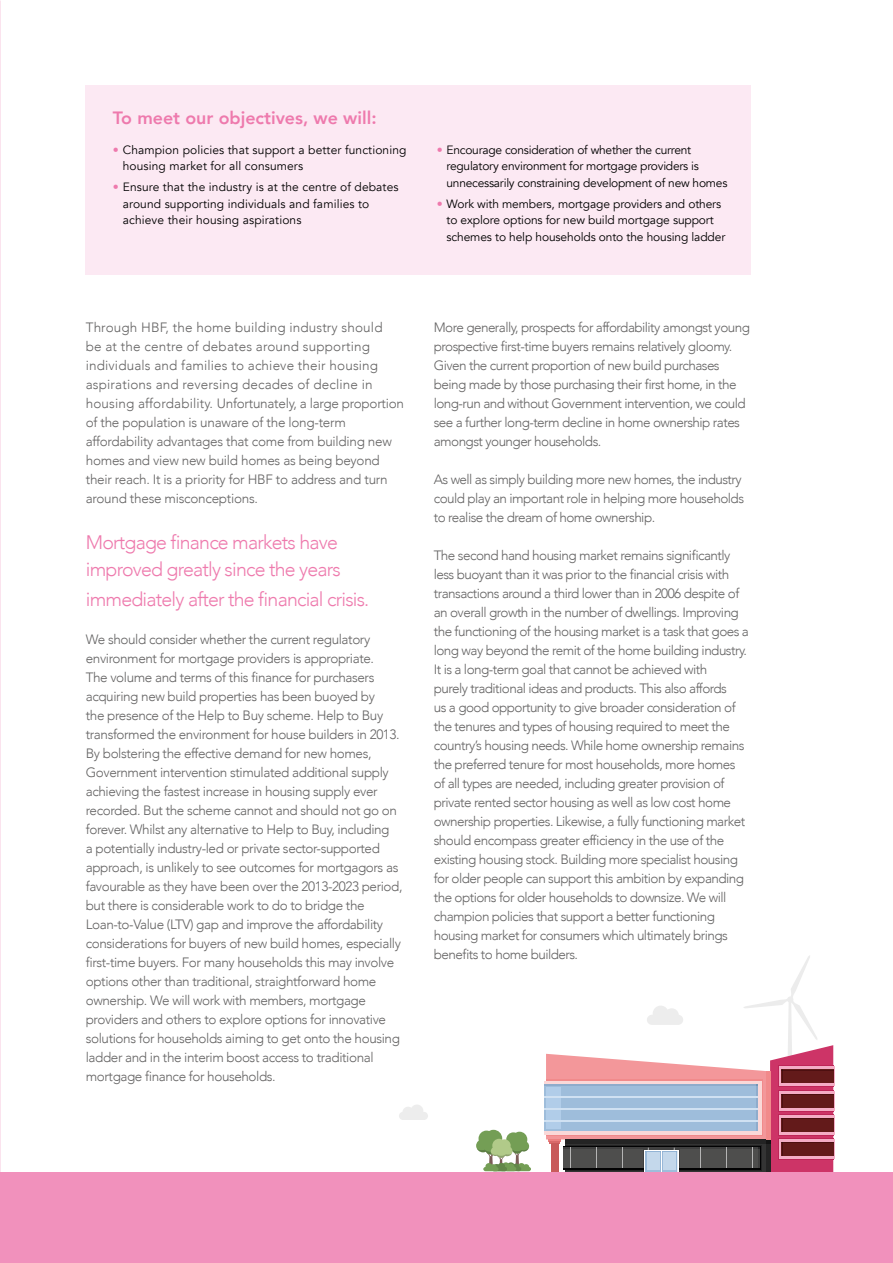
<style>
.page{position:relative;width:893px;height:1263px;background:#fff}
.page>*{position:absolute;margin:0;border:0;box-sizing:border-box;transform-origin:0 0}
.t1{font:300 19.5px/27px "Avenir";letter-spacing:-.04em;color:#ee7aad}
.t2{font:800 17.85px "Avenir";color:#ee7aad}
.t3{font:300 13.5px/19px "Avenir";letter-spacing:-.04em;color:#646363}
.t4{font:300 13.5px/19px "Avenir";letter-spacing:-.02em;color:#646363}
.t5{font:12px/16.5px "Avenir";letter-spacing:-.01em;color:#000}
.t6{font:12px/16.5px "Avenir";letter-spacing:.01em;color:#000}
.s1{color:#ee7aad}
</style>
<div class="page">
<svg style="left:399px;top:1105px;width:29px;height:15px"></svg>
<div style="left:779px;top:1067px;width:55px;height:19px;background:#f4acc5"></div>
<div style="left:782px;top:1069px;width:52px;height:14px;background:#631a1a"></div>
<hr style="left:782px;top:1069px;width:52px;height:1px;background:#4d0f10">
<div style="left:782px;top:1094px;width:52px;height:13px;background:#631a1a"></div>
<hr style="left:782px;top:1094px;width:52px;height:1px;background:#4d0f10">
<div style="left:779px;top:1115px;width:55px;height:19px;background:#f4acc5"></div>
<div style="left:782px;top:1118px;width:52px;height:14px;background:#631a1a"></div>
<hr style="left:782px;top:1118px;width:52px;height:1px;background:#4d0f10">
<div style="left:779px;top:1139px;width:55px;height:20px;background:#f4acc5"></div>
<div style="left:782px;top:1142px;width:52px;height:14px;background:#631a1a"></div>
<hr style="left:782px;top:1142px;width:52px;height:1px;background:#4d0f10">
<hr style="left:544px;top:1085px;width:214px;height:1px;background:#8eaccc">
<hr style="left:544px;top:1120px;width:214px;height:1px;background:#d0e1f2">
<hr style="left:544px;top:1108px;width:214px;height:1px;background:#d0e1f2">
<hr style="left:544px;top:1096px;width:214px;height:1px;background:#d0e1f2">
<svg style="left:546px;top:955px;width:287px;height:217px"></svg>
<div style="left:551px;top:1143px;width:8px;height:31px;background:#c85b5b"></div>
<div style="left:0;top:1172px;width:893px;height:91px;background:#f191bc"></div>
<div style="left:512px;top:1132px;width:15px;height:15px;background:#749e55;border-radius:50%"></div>
<div style="left:506px;top:1132px;width:14px;height:14px;background:#749e55;border-radius:50%"></div>
<div style="left:485px;top:1130px;width:17px;height:17px;background:#749e55;border-radius:50%"></div>
<div style="left:478px;top:1130px;width:16px;height:16px;background:#749e55;border-radius:50%"></div>
<svg style="left:477px;top:1139px;width:54px;height:32px"></svg>
<div style="left:85px;top:85px;width:665px;height:190px;background:#fce9f3"></div>
<h2 class="t2" style="left:113px;top:104px;width:265px">To meet our objectives, we will:</h2>
<p class="t6" style="left:123px;top:142px;width:285px;text-indent:-10px"><span class="s1">•</span> Champion policies that support a better functioning housing market for all consumers</p>
<p class="t6" style="left:123px;top:179px;width:277px;text-indent:-10px"><span class="s1">•</span> Ensure that the industry is at the centre of debates around supporting individuals and families to achieve their housing aspirations</p>
<p class="t5" style="left:446px;top:142px;width:282px;text-indent:-10px"><span class="s1">•</span> Encourage consideration of whether the current regulatory environment for mortgage providers is unnecessarily constraining development of new homes</p>
<p class="t5" style="left:446px;top:195px;width:280px;text-indent:-10px"><span class="s1">•</span> Work with members, mortgage providers and others to explore options for new build mortgage support schemes to help households onto the housing ladder</p>
<p class="t4" style="left:86px;top:317px;width:320px">Through HBF, the home building industry should<br>be at the centre of debates around supporting individuals and families to achieve their housing aspirations and reversing decades of decline in housing affordability. Unfortunately, a large proportion of the population is unaware of the long-term affordability advantages that come from building new homes and view new build homes as being beyond their reach. It is a priority for HBF to address and turn around these misconceptions.</p>
<h1 class="t1" style="left:86px;top:529px;width:257px">Mortgage finance markets have improved greatly since the years</h1>
<h1 class="t1" style="left:86px;top:586px;width:285px">immediately after the financial crisis.</h1>
<p class="t3" style="left:86px;top:630px;width:318px">We should consider whether the current regulatory environment for mortgage providers is appropriate.<br>The volume and terms of this finance for purchasers acquiring new build properties has been buoyed by<br>the presence of the Help to Buy scheme. Help to Buy transformed the environment for house builders in 2013.<br>By bolstering the effective demand for new homes, Government intervention stimulated additional supply achieving the fastest increase in housing supply ever recorded. But the scheme cannot and should not go on forever. Whilst any alternative to Help to Buy, including<br>a potentially industry-led or private sector-supported approach, is unlikely to see outcomes for mortgagors as favourable as they have been over the 2013-2023 period, but there is considerable work to do to bridge the Loan-to-Value (LTV) gap and improve the affordability considerations for buyers of new build homes, especially first-time buyers. For many households this may involve options other than traditional, straightforward home ownership. We will work with members, mortgage providers and others to explore options for innovative solutions for households aiming to get onto the housing ladder and in the interim boost access to traditional mortgage finance for households.</p>
<p class="t3" style="left:434px;top:317px;width:318px">More generally, prospects for affordability amongst young prospective first-time buyers remains relatively gloomy.<br>Given the current proportion of new build purchases being made by those purchasing their first home, in the long-run and without Government intervention, we could see a further long-term decline in home ownership rates amongst younger households.</p>
<p class="t3" style="left:434px;top:470px;width:312px">As well as simply building more new homes, the industry could play an important role in helping more households to realise the dream of home ownership.</p>
<p class="t3" style="left:434px;top:546px;width:317px">The second hand housing market remains significantly less buoyant than it was prior to the financial crisis with transactions around a third lower than in 2006 despite of an overall growth in the number of dwellings. Improving the functioning of the housing market is a task that goes a long way beyond the remit of the home building industry.<br>It is a long-term goal that cannot be achieved with<br>purely traditional ideas and products. This also affords<br>us a good opportunity to give broader consideration of the tenures and types of housing required to meet the country’s housing needs. While home ownership remains the preferred tenure for most households, more homes of all types are needed, including greater provision of private rented sector housing as well as low cost home ownership properties. Likewise, a fully functioning market should encompass greater efficiency in the use of the existing housing stock. Building more specialist housing for older people can support this ambition by expanding the options for older households to downsize. We will champion policies that support a better functioning housing market for consumers which ultimately brings benefits to home builders.</p>
</div>
